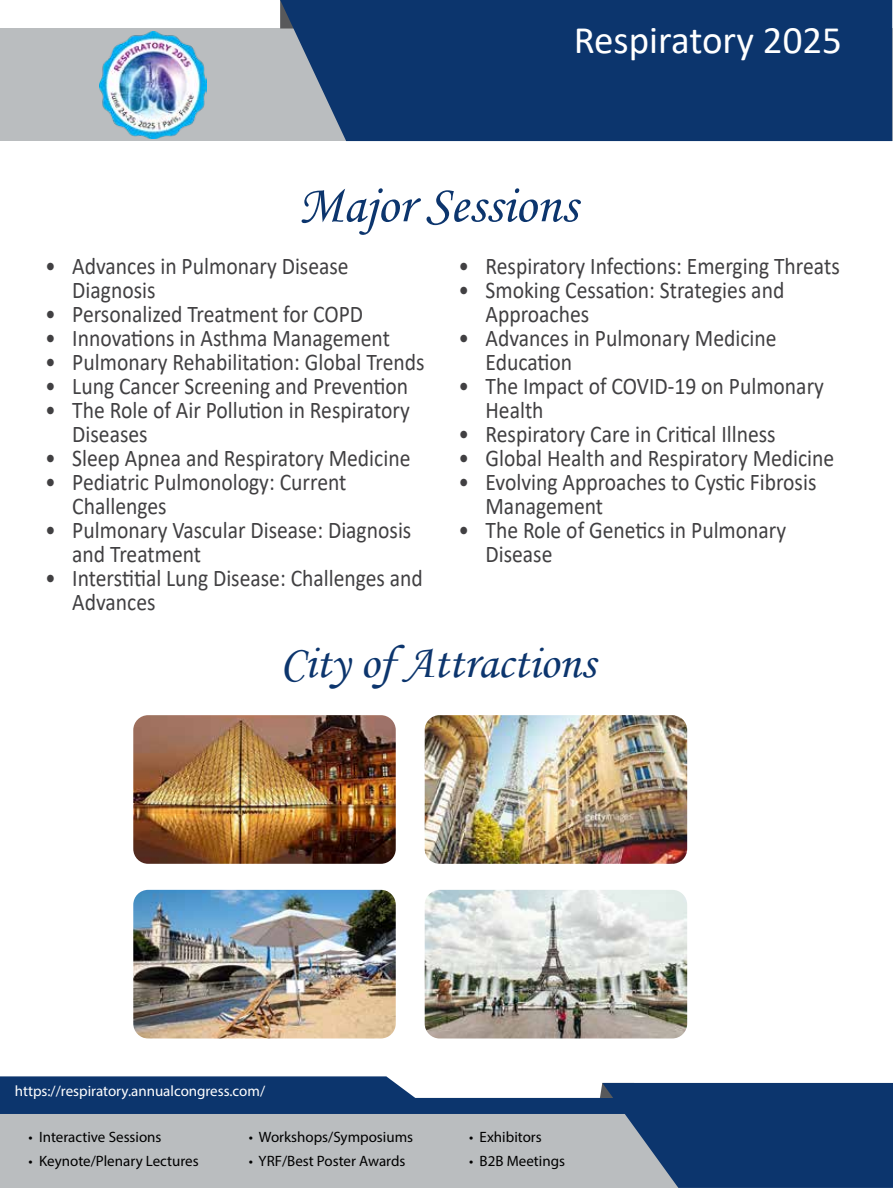
<style>
.page{position:relative;width:893px;height:1188px;background:#fff}
.page>*{position:absolute;margin:0;border:0;box-sizing:border-box;transform-origin:0 0}
.t1{font:53.1px "Monotype Corsiva";color:#0c356d}
.t2{font:47.1px "Monotype Corsiva";color:#0c356d}
.t3{font:39px "Calibri";color:#fff}
.t4{font:24px/24px "Calibri";color:#414042;scale:.9 1}
.t5{font:15px "Myriad Pro";color:#000}
.t6{font:15px "Myriad Pro";color:#fff}
</style>
<div class="page">
<div style="left:0;top:1113px;width:598px;height:74px;background:#babdbf"></div>
<div style="left:0;top:28px;width:892px;height:113px;background:#babdbf"></div>
<div style="left:280px;top:0;width:612px;height:141px;background:#0c356d"></div>
<div style="left:0;top:1097px;width:760px;height:16px;background:#0c356d"></div>
<svg style="left:598px;top:1082px;width:295px;height:105px;background:#244878"></svg>
<svg style="left:0;top:1076px;width:420px;height:22px;background:#1b4175"></svg>
<img style="left:100px;top:31px;width:107px;height:107px">
<img style="left:133px;top:715px;width:263px;height:148px">
<img style="left:133px;top:889px;width:263px;height:149px">
<img style="left:425px;top:715px;width:262px;height:148px">
<img style="left:425px;top:889px;width:262px;height:149px">
<h3 class="t3" style="left:574px;top:13px;width:270px">Respiratory 2025</h3>
<h1 class="t1" style="left:298px;top:173px;width:280px">Major Sessions</h1>
<p class="t4" style="left:72px;top:253px;width:309px;text-indent:-27px">• Advances in Pulmonary Disease<br>Diagnosis</p>
<p class="t4" style="left:45px;top:301px;width:355px">• Personalized Treatment for COPD</p>
<p class="t4" style="left:45px;top:325px;width:384px">• Innovations in Asthma Management</p>
<p class="t4" style="left:45px;top:349px;width:423px">• Pulmonary Rehabilitation: Global Trends</p>
<p class="t4" style="left:45px;top:373px;width:405px">• Lung Cancer Screening and Prevention</p>
<p class="t4" style="left:72px;top:397px;width:377px;text-indent:-27px">• The Role of Air Pollution in Respiratory<br>Diseases</p>
<p class="t4" style="left:45px;top:445px;width:407px">• Sleep Apnea and Respiratory Medicine</p>
<p class="t4" style="left:72px;top:469px;width:306px;text-indent:-27px">• Pediatric Pulmonology: Current<br>Challenges</p>
<p class="t4" style="left:72px;top:517px;width:378px;text-indent:-27px">• Pulmonary Vascular Disease: Diagnosis and Treatment</p>
<p class="t4" style="left:72px;top:565px;width:391px;text-indent:-27px">• Interstitial Lung Disease: Challenges and<br>Advances</p>
<p class="t4" style="left:458px;top:253px;width:425px">• Respiratory Infections: Emerging Threats</p>
<p class="t4" style="left:485px;top:277px;width:334px;text-indent:-27px">• Smoking Cessation: Strategies and<br>Approaches</p>
<p class="t4" style="left:485px;top:325px;width:325px;text-indent:-27px">• Advances in Pulmonary Medicine<br>Education</p>
<p class="t4" style="left:485px;top:373px;width:378px;text-indent:-27px">• The Impact of COVID-19 on Pulmonary<br>Health</p>
<p class="t4" style="left:458px;top:421px;width:354px">• Respiratory Care in Critical Illness</p>
<p class="t4" style="left:458px;top:445px;width:419px">• Global Health and Respiratory Medicine</p>
<p class="t4" style="left:485px;top:469px;width:369px;text-indent:-27px">• Evolving Approaches to Cystic Fibrosis<br>Management</p>
<p class="t4" style="left:485px;top:517px;width:336px;text-indent:-27px">• The Role of Genetics in Pulmonary<br>Disease</p>
<h2 class="t2" style="left:280px;top:633px;width:317px">City of Attractions</h2>
<p class="t6" style="left:15px;top:1081px;width:252px">https://respiratory.annualcongress.com/</p>
<p class="t5" style="left:28px;top:1127px;width:135px">• Interactive Sessions</p>
<p class="t5" style="left:28px;top:1151px;width:172px">• Keynote/Plenary Lectures</p>
<p class="t5" style="left:249px;top:1127px;width:166px">• Workshops/Symposiums</p>
<p class="t5" style="left:249px;top:1151px;width:158px">• YRF/Best Poster Awards</p>
<p class="t5" style="left:469px;top:1127px;width:74px">• Exhibitors</p>
<p class="t5" style="left:469px;top:1151px;width:98px">• B2B Meetings</p>
</div>
